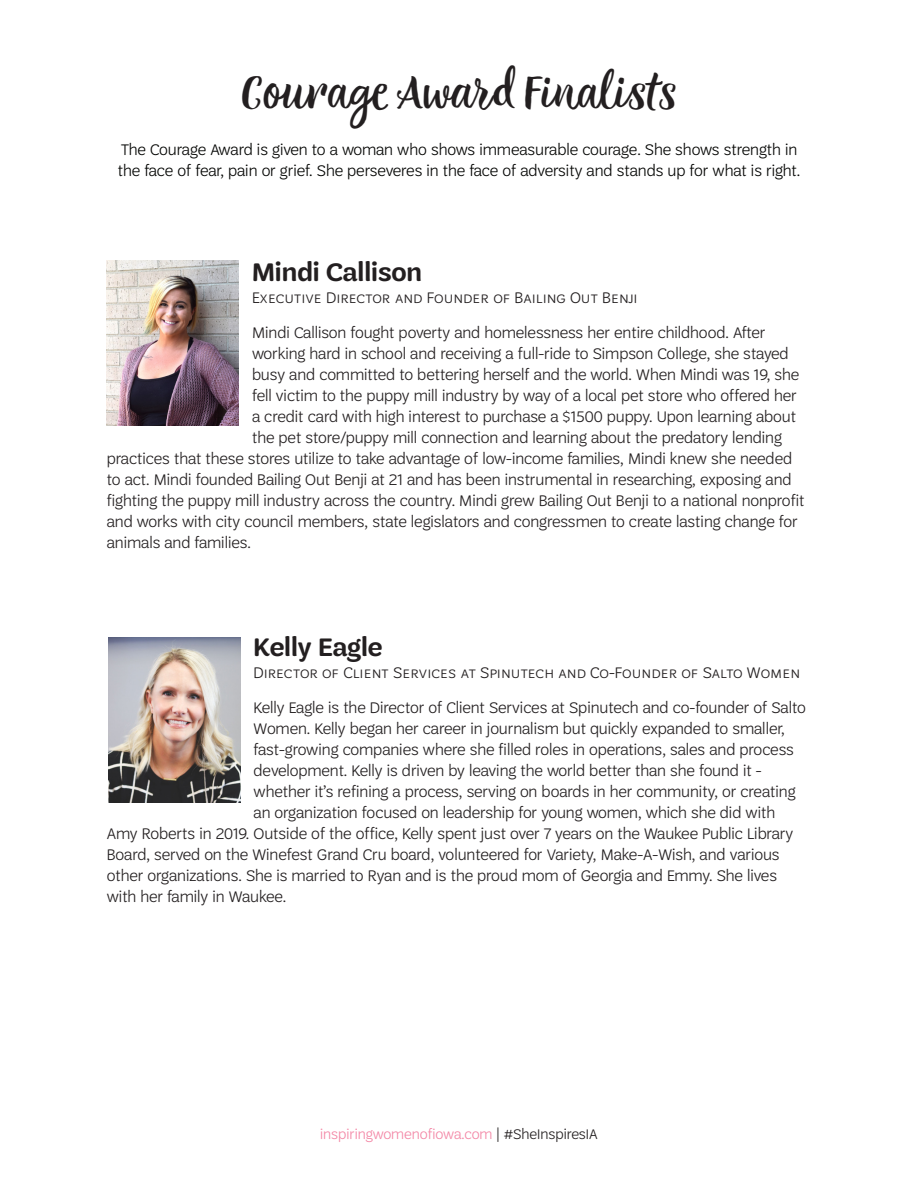
<style>
.page{position:relative;width:918px;height:1188px;background:#fff}
.page>*{position:absolute;margin:0;border:0;box-sizing:border-box;transform-origin:0 0}
.t1{font:48px "Thin Mint Script";color:#231f20}
.Finalist_Name{font:600 27px "Trefoil Sans";color:#231f20}
.Finalist_Bio{font:300 16.5px "Trefoil Sans";letter-spacing:.02em;color:#231f20}
.Finalist_Bio-2{font:300 16.5px "Trefoil Sans";color:#231f20}
.t2{font:300 16.5px/21px "Trefoil Sans";letter-spacing:.02em;color:#040503}
.Finalist_Job{font:300 16.5px "Trefoil Sans";color:#231f20}
.t3{font:300 15px "Trefoil Sans";letter-spacing:.01em;color:#f386a5}
.s1{color:#231f20}
</style>
<div class="page">
<img style="left:107px;top:261px;width:132px;height:165px">
<img style="left:108px;top:637px;width:132px;height:165px">
<p class="t1" style="left:240px;top:64px;width:439px">Courage Award Finalists</p>
<p class="t2" style="left:118px;top:139px;width:684px">The Courage Award is given to a woman who shows immeasurable courage. She shows strength in the face of fear, pain or grief. She perseveres in the face of adversity and stands up for what is right.</p>
<p class="Finalist_Name" style="left:252px;top:257px;width:172px">Mindi Callison</p>
<p class="Finalist_Job" style="left:252px;top:289px;width:387px">Executive Director and Founder of Bailing Out Benji</p>
<p class="Finalist_Bio" style="left:252px;top:324px;width:515px">Mindi Callison fought poverty and homelessness her entire childhood. After</p>
<p class="Finalist_Bio" style="left:252px;top:345px;width:538px">working hard in school and receiving a full-ride to Simpson College, she stayed</p>
<p class="Finalist_Bio" style="left:252px;top:366px;width:548px">busy and committed to bettering herself and the world. When Mindi was 19, she</p>
<p class="Finalist_Bio" style="left:252px;top:387px;width:546px">fell victim to the puppy mill industry by way of a local pet store who offered her</p>
<p class="Finalist_Bio" style="left:252px;top:408px;width:545px">a credit card with high interest to purchase a $1500 puppy. Upon learning about</p>
<p class="Finalist_Bio" style="left:252px;top:429px;width:531px">the pet store/puppy mill connection and learning about the predatory lending</p>
<p class="Finalist_Bio" style="left:107px;top:450px;width:687px">practices that these stores utilize to take advantage of low-income families, Mindi knew she needed</p>
<p class="Finalist_Bio" style="left:107px;top:471px;width:686px">to act. Mindi founded Bailing Out Benji at 21 and has been instrumental in researching, exposing and</p>
<p class="Finalist_Bio-2" style="left:107px;top:492px;width:699px">fighting the puppy mill industry across the country. Mindi grew Bailing Out Benji to a national nonprofit</p>
<p class="Finalist_Bio" style="left:107px;top:513px;width:692px">and works with city council members, state legislators and congressmen to create lasting change for</p>
<p class="Finalist_Bio" style="left:107px;top:534px;width:146px">animals and families.</p>
<p class="Finalist_Name" style="left:254px;top:632px;width:130px">Kelly Eagle</p>
<p class="Finalist_Job" style="left:254px;top:664px;width:548px">Director of Client Services at Spinutech and Co-Founder of Salto Women</p>
<p class="Finalist_Bio" style="left:254px;top:699px;width:554px">Kelly Eagle is the Director of Client Services at Spinutech and co-founder of Salto</p>
<p class="Finalist_Bio" style="left:254px;top:720px;width:533px">Women. Kelly began her career in journalism but quickly expanded to smaller,</p>
<p class="Finalist_Bio" style="left:254px;top:741px;width:542px">fast-growing companies where she filled roles in operations, sales and process</p>
<p class="Finalist_Bio" style="left:254px;top:762px;width:510px">development. Kelly is driven by leaving the world better than she found it -</p>
<p class="Finalist_Bio" style="left:254px;top:783px;width:544px">whether it’s refining a process, serving on boards in her community, or creating</p>
<p class="Finalist_Bio" style="left:254px;top:804px;width:523px">an organization focused on leadership for young women, which she did with</p>
<p class="Finalist_Bio-2" style="left:107px;top:825px;width:688px">Amy Roberts in 2019. Outside of the office, Kelly spent just over 7 years on the Waukee Public Library</p>
<p class="Finalist_Bio" style="left:107px;top:846px;width:674px">Board, served on the Winefest Grand Cru board, volunteered for Variety, Make-A-Wish, and various</p>
<p class="Finalist_Bio-2" style="left:107px;top:867px;width:672px">other organizations. She is married to Ryan and is the proud mom of Georgia and Emmy. She lives</p>
<p class="Finalist_Bio" style="left:107px;top:888px;width:181px">with her family in Waukee.</p>
<p class="t3" style="left:320px;top:1126px;width:279px">inspiringwomenofiowa.com <span class="s1">| #SheInspiresIA</span></p>
</div>
